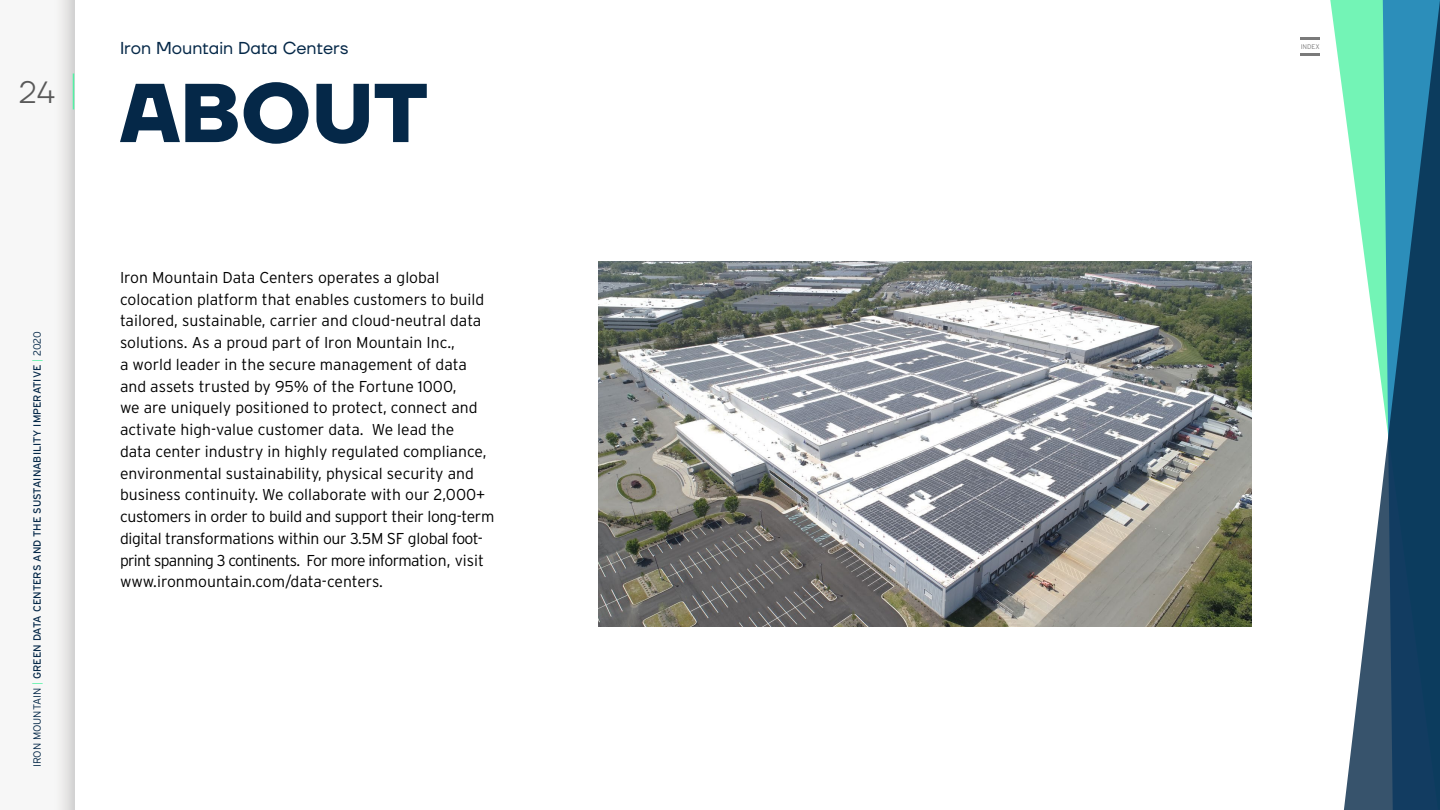
<style>
.page{position:relative;width:1440px;height:810px;background:#fff}
.page>*{position:absolute;margin:0;border:0;box-sizing:border-box;transform-origin:0 0}
.t1{font:700 83.25px "TT Firs Neue";color:#052848}
.t2{font:300 30.75px "TT Firs Neue";color:#595959}
.t3{font:17.25px "TT Firs Neue";color:#052848}
.t4{font:300 15.75px/21.8px "Interstate";color:#000}
.t5{font:10.5px "Interstate";color:#052848}
.t6{font:300 6.75px "Interstate";color:#595959}
.s1{font-weight:300}
.s2{font-weight:300;color:#51f2a4}
</style>
<div class="page">
<div style="left:0;top:0;width:74px;height:810px;background:#f7f7f7"></div>
<svg style="left:1330px;top:0;width:14px;height:103px"></svg>
<svg style="left:1344px;top:0;width:96px;height:810px"></svg>
<img style="left:598px;top:261px;width:654px;height:366px">
<hr style="left:73px;top:74px;width:1px;height:36px;background:#51f2a4">
<svg style="left:1301px;top:38px;width:19px;height:2px"></svg>
<hr style="left:1301px;top:53px;width:19px;height:3px;background:#595959">
<h2 class="t2" style="left:19px;top:71px;width:37px">24</h2>
<p class="t5" style="left:31px;top:767px;width:438px;rotate:-90deg"><span class="s1">IRON MOUNTAIN</span> <span class="s2">|</span> GREEN DATA CENTERS AND THE SUSTAINABILITY IMPERATIVE <span class="s2">|</span> <span class="s1">2020</span></p>
<p class="t3" style="left:120px;top:36px;width:230px">Iron Mountain Data Centers</p>
<h1 class="t1" style="left:120px;top:56px;width:309px">ABOUT</h1>
<p class="t4" style="left:120px;top:266px;width:376px">Iron Mountain Data Centers operates a global colocation platform that enables customers to build tailored, sustainable, carrier and cloud-neutral data solutions. As a proud part of Iron Mountain Inc.,<br>a world leader in the secure management of data and assets trusted by 95% of the Fortune 1000,<br>we are uniquely positioned to protect, connect and activate high-value customer data. We lead the<br>data center industry in highly regulated compliance, environmental sustainability, physical security and business continuity. We collaborate with our 2,000+ customers in order to build and support their long-term digital transformations within our 3.5M SF global foot&shy;print spanning 3 continents. For more information, visit www.ironmountain.com/data-centers.</p>
<p class="t6" style="left:1301px;top:43px;width:21px">INDEX</p>
</div>
